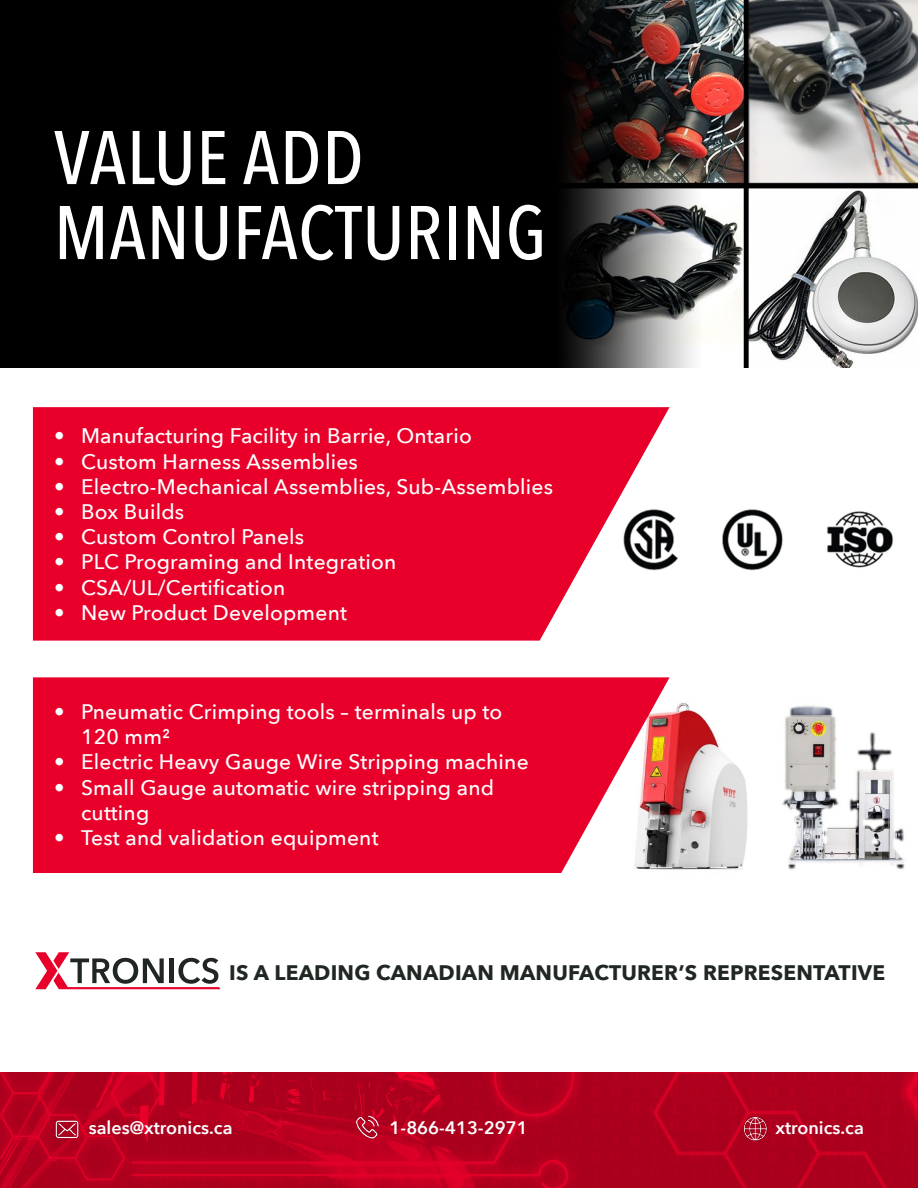
<style>
.page{position:relative;width:918px;height:1188px;background:#fff}
.page>*{position:absolute;margin:0;border:0;box-sizing:border-box;transform-origin:0 0}
.t1{font:500 75px/75px "Avenir Next Condensed";letter-spacing:.01em;color:#fff}
.t2{font:500 21px/25.2px "Avenir Next";letter-spacing:.01em;color:#fff}
.t3{font:700 21px "Avenir Next";letter-spacing:.01em;color:#202722}
.t4{font:600 18px "Avenir Next";color:#fff}
</style>
<div class="page">
<img style="left:0;top:1072px;width:918px;height:116px">
<img style="left:54px;top:1116px;width:26px;height:26px">
<img style="left:356px;top:1114px;width:25px;height:26px">
<img style="left:742px;top:1114px;width:26px;height:28px">
<img style="left:0;top:0;width:918px;height:367px">
<div style="left:53px;top:130px;width:503px;height:144px;background:#000"></div>
<img style="left:670px;top:509px;width:224px;height:61px">
<img style="left:670px;top:703px;width:235px;height:167px">
<svg style="left:33px;top:407px;width:637px;height:234px;fill:#e8002a"></svg>
<svg style="left:33px;top:677px;width:637px;height:196px;fill:#e8002a"></svg>
<svg style="left:35px;top:952px;width:185px;height:37px"></svg>
<h1 class="t1" style="left:54px;top:120px;width:494px">VALUE ADD<br>MANUFACTURING</h1>
<p class="t2" style="left:54px;top:423px;width:419px">• Manufacturing Facility in Barrie, Ontario</p>
<p class="t2" style="left:54px;top:448px;width:305px">• Custom Harness Assemblies</p>
<p class="t2" style="left:54px;top:473px;width:501px">• Electro-Mechanical Assemblies, Sub-Assemblies</p>
<p class="t2" style="left:54px;top:498px;width:132px">• Box Builds</p>
<p class="t2" style="left:54px;top:524px;width:252px">• Custom Control Panels</p>
<p class="t2" style="left:54px;top:549px;width:344px">• PLC Programing and Integration</p>
<p class="t2" style="left:54px;top:574px;width:233px">• CSA/UL/Certification</p>
<p class="t2" style="left:54px;top:599px;width:295px">• New Product Development</p>
<p class="t2" style="left:81px;top:698px;width:423px;text-indent:-27px">• Pneumatic Crimping tools – terminals up to<br>120 mm²</p>
<p class="t2" style="left:54px;top:749px;width:476px">• Electric Heavy Gauge Wire Stripping machine</p>
<p class="t2" style="left:81px;top:774px;width:415px;text-indent:-27px">• Small Gauge automatic wire stripping and cutting</p>
<p class="t2" style="left:54px;top:824px;width:326px">• Test and validation equipment</p>
<p class="t3" style="left:229px;top:954px;width:657px">IS A LEADING CANADIAN MANUFACTURER’S REPRESENTATIVE</p>
<p class="t4" style="left:89px;top:1112px;width:145px">sales@xtronics.ca</p>
<p class="t4" style="left:390px;top:1112px;width:140px">1-866-413-2971</p>
<p class="t4" style="left:775px;top:1112px;width:90px">xtronics.ca</p>
</div>
